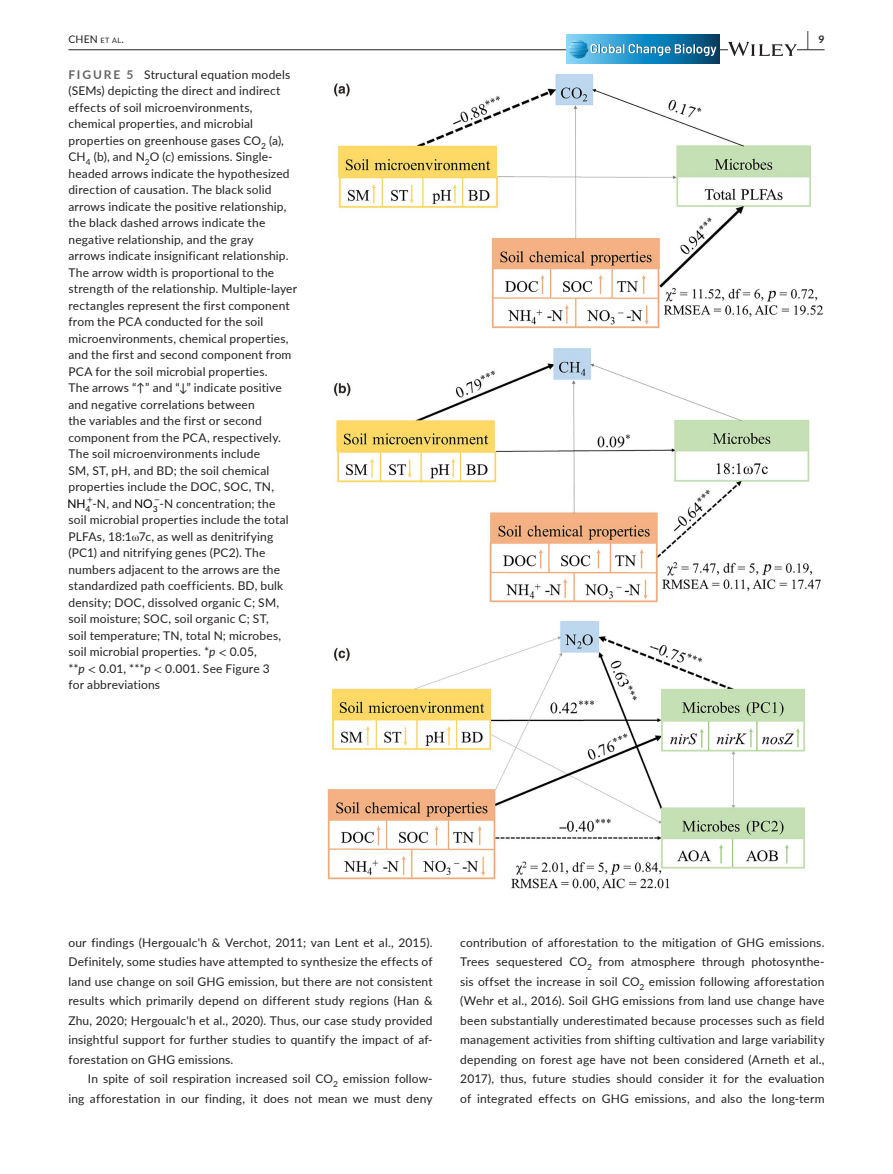
<style>
.page{position:relative;width:893px;height:1174px;background:#fff}
.page>*{position:absolute;margin:0;border:0;box-sizing:border-box;transform-origin:0 0}
.t1{font:700 19.5px "Lato";color:#231f20;scale:.43 1}
.t2{font:12px/16.5px "Lato";letter-spacing:.015em;color:#231f20;text-align:justify}
.t3{font:10.5px "Lato";color:#231f20}
.t4{font:8.4px "STIX Math";color:#000}
.s1{font-size:7.35px}
.s2{font-weight:700;color:#636366}
.s3{color:#000}
.s4{font-family:"STIX"}
.s5{font-style:italic}
</style>
<div class="page">
<hr style="left:68px;top:49px;width:756px;height:1px;background:#231f20">
<svg style="left:567px;top:34px;width:153px;height:30px;background:#298aba"></svg>
<svg style="left:568px;top:40px;width:149px;height:18px;background:#499ac2"></svg>
<svg style="left:728px;top:42px;width:69px;height:14px"></svg>
<img style="left:327px;top:74px;width:496px;height:816px">
<p class="t3" style="left:68px;top:31px;width:57px">CHEN <span class="s1">et al</span>.</p>
<h1 class="t1" style="left:807px;top:25px;width:43px">| <sup>9</sup></h1>
<p class="t2" style="left:67px;top:66px;width:231px;text-align:left"><span class="s2">FIGURE 5</span> Structural equation models (SEMs) depicting the direct and indirect effects of soil microenvironments, chemical properties, and microbial properties on greenhouse gases CO<sub>2</sub> (a), CH<sub>4</sub> (b), and N<sub>2</sub>O (c) emissions. Single&shy;headed arrows indicate the hypothesized direction of causation. The black solid arrows indicate the positive relationship, the black dashed arrows indicate the negative relationship, and the gray<br>arrows indicate insignificant relationship.<br>The arrow width is proportional to the strength of the relationship. Multiple-layer rectangles represent the first component from the PCA conducted for the soil microenvironments, chemical properties, and the first and second component from PCA for the soil microbial properties.<br>The arrows “↑” and “↓” indicate positive and negative correlations between<br>the variables and the first or second component from the PCA, respectively.<br>The soil microenvironments include<br>SM, ST, pH, and BD; the soil chemical properties include the DOC, SOC, TN, <span class="s3">NH</span><sub>4</sub> -N, and <span class="s3">NO</span><sub>3</sub> -N concentration; the</p>
<p class="t4" style="left:87px;top:494px;width:7px">+</p>
<p class="t4" style="left:154px;top:494px;width:7px">−</p>
<p class="t2" style="left:68px;top:511px;width:222px;text-align:left">soil microbial properties include the total PLFAs, 18:1<span class="s4">ω</span>7c, as well as denitrifying (PC1) and nitrifying genes (PC2). The numbers adjacent to the arrows are the standardized path coefficients. BD, bulk density; DOC, dissolved organic C; SM, soil moisture; SOC, soil organic C; ST, soil temperature; TN, total N; microbes, soil microbial properties. *<span class="s5">p</span> <span class="s4">&lt;</span> 0.05,<br>**<span class="s5">p</span> <span class="s4">&lt;</span> 0.01, ***<span class="s5">p</span> <span class="s4">&lt;</span> 0.001. See Figure 3<br>for abbreviations</p>
<p class="t2" style="left:68px;top:932px;width:366px;line-height:19.5px">our findings (Hergoualc'h &amp; Verchot, 2011; van Lent et al., 2015).<br>Definitely, some studies have attempted to synthesize the effects of land use change on soil GHG emission, but there are not consistent results which primarily depend on different study regions (Han &amp; Zhu, 2020; Hergoualc'h et al., 2020). Thus, our case study provided insightful support for further studies to quantify the impact of af&shy;forestation on GHG emissions.</p>
<p class="t2" style="left:68px;top:1068px;width:366px;line-height:19.5px;text-align:right">In spite of soil respiration increased soil CO<sub>2</sub> emission follow-<br>ing afforestation in our finding, it does not mean we must deny</p>
<p class="t2" style="left:460px;top:932px;width:366px;line-height:19.5px">contribution of afforestation to the mitigation of GHG emissions.<br>Trees sequestered CO<sub>2</sub> from atmosphere through photosynthe&shy;sis offset the increase in soil CO<sub>2</sub> emission following afforestation (Wehr et al., 2016). Soil GHG emissions from land use change have been substantially underestimated because processes such as field management activities from shifting cultivation and large variability depending on forest age have not been considered (Arneth et al., 2017), thus, future studies should consider it for the evaluation of integrated effects on GHG emissions, and also the long-term</p>
</div>
